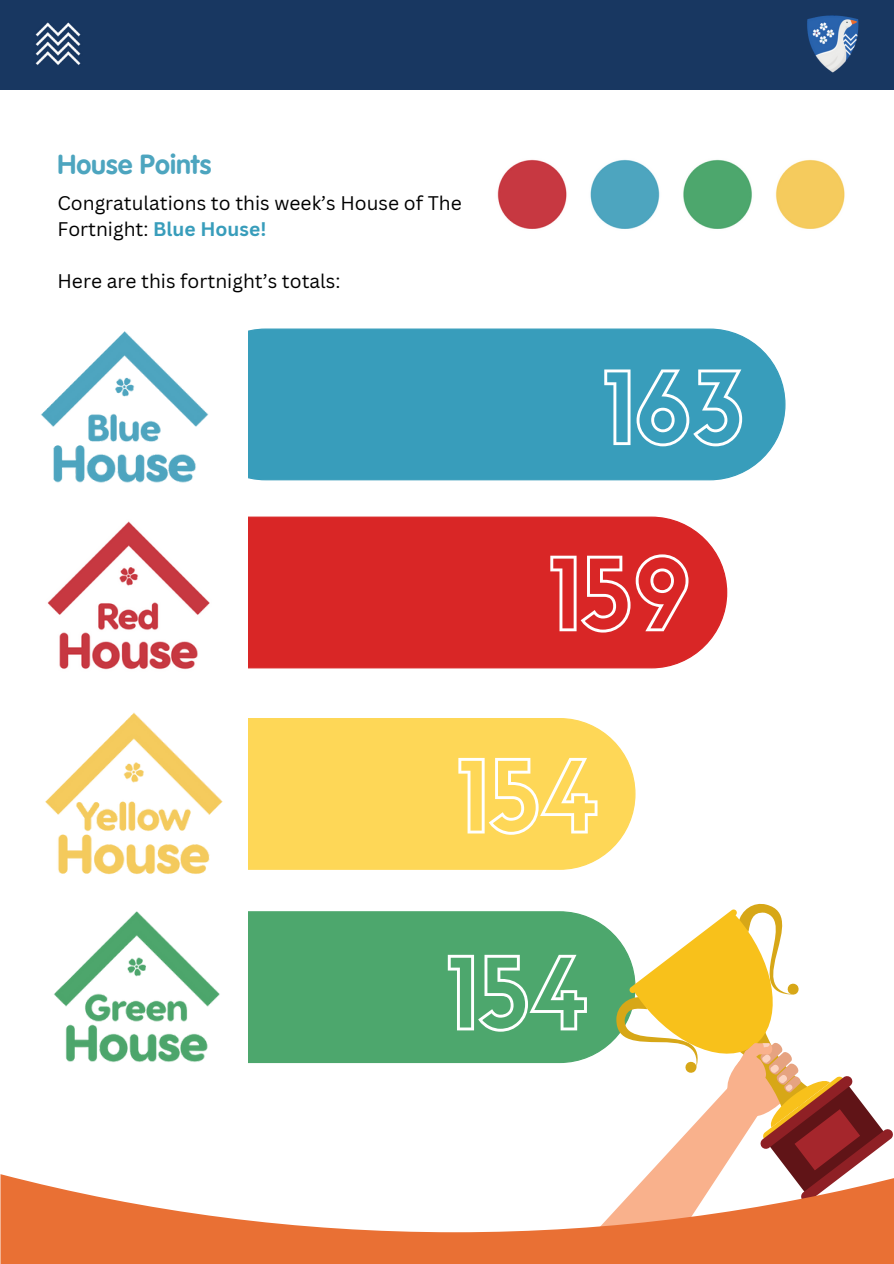
<style>
.page{position:relative;width:894px;height:1264px;background:#fff}
.page>*{position:absolute;margin:0;border:0;box-sizing:border-box;transform-origin:0 0}
.t1{font:97.5px "Sifonn Basic Outline";color:#fff}
.t2{font:700 27px "VAG Rounded Next";color:#4da5bf}
.t3{font:19.2px/25.8px "Canva Sans";color:#000}
.s1{font-weight:700;color:#389dbb}
</style>
<div class="page">
<div style="left:0;top:0;width:893px;height:89px;background:#183761"></div>
<div style="left:248px;top:911px;width:340px;height:152px;background:#4da76d"></div>
<svg style="left:588px;top:903px;width:305px;height:271px"></svg>
<svg style="left:0;top:1174px;width:893px;height:89px;fill:#e97034"></svg>
<img style="left:807px;top:16px;width:52px;height:57px">
<img style="left:35px;top:22px;width:46px;height:43px">
<img style="left:497px;top:159px;width:348px;height:70px">
<div style="left:248px;top:328px;width:537px;height:152px;background:#389dbb"></div>
<div style="left:248px;top:516px;width:478px;height:152px;background:#d92626"></div>
<div style="left:248px;top:718px;width:387px;height:151px;background:#fed757"></div>
<img style="left:47px;top:521px;width:163px;height:149px">
<img style="left:41px;top:331px;width:168px;height:152px">
<img style="left:54px;top:911px;width:166px;height:152px">
<img style="left:45px;top:712px;width:178px;height:163px">
<p class="t2" style="left:57px;top:145px;width:155px">House Points</p>
<h1 class="t3" style="left:57px;top:190px;width:406px">Congratulations to this week’s House of The<br>Fortnight: <span class="s1">Blue House!</span></h1>
<p class="t3" style="left:57px;top:267px;width:284px">Here are this fortnight’s totals:</p>
<p class="t1" style="left:603px;top:370px;width:143px">163</p>
<h1 class="t1" style="left:549px;top:556px;width:144px">159</h1>
<p class="t1" style="left:457px;top:759px;width:142px">154</p>
<p class="t1" style="left:446px;top:955px;width:142px">154</p>
</div>
